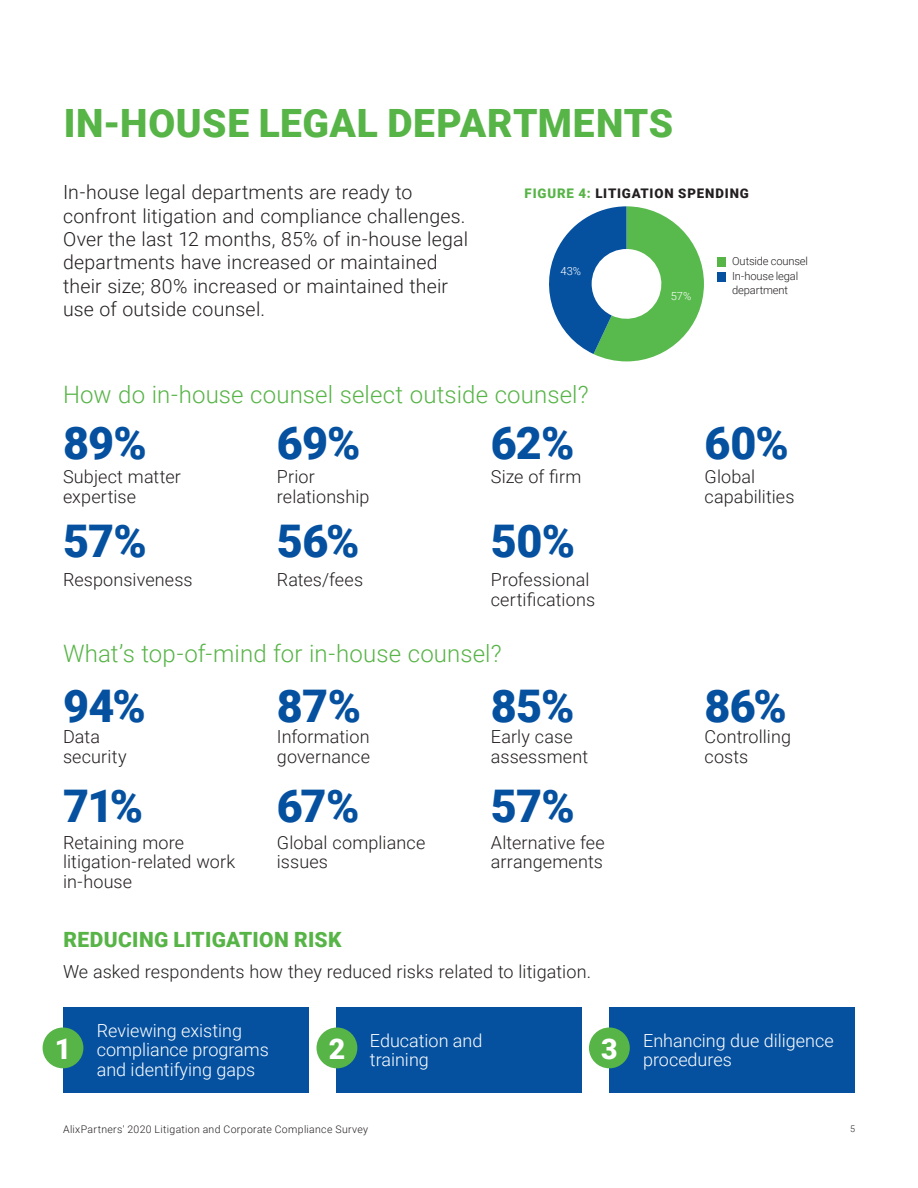
<style>
.page{position:relative;width:918px;height:1188px;background:#fff}
.page>*{position:absolute;margin:0;border:0;box-sizing:border-box;transform-origin:0 0}
.Subheading_1{font:900 45px "Roboto";letter-spacing:-.015em;color:#0551a0}
.Heading_2{font:900 39px "Roboto";letter-spacing:.015em;color:#57b447}
.Body{font:900 28.5px "Roboto";color:#fff}
.Subheading_1-2{font:300 24px "Roboto";letter-spacing:.005em;color:#57b447}
.Heading_2-2{font:900 21px "Roboto";letter-spacing:.015em;color:#57b447}
.Body-2{font:300 19.5px/23.4px "Roboto";letter-spacing:.01em;color:#231f20}
.Subheading_1-3{font:300 18px/19.5px "Roboto";letter-spacing:.005em;color:#231f20}
.Subheading_1-4{font:300 18px/19.5px "Roboto";color:#fff}
.t1{font:900 13.2px "Roboto";letter-spacing:.06em;color:#231f20}
.t2{font:300 11.1px/13.4px "Roboto";letter-spacing:-.015em;color:#231f20}
.t3{font:300 11.1px "Roboto";color:#fff}
.Body-3{font:300 10.5px "Roboto";letter-spacing:.03em;color:#231f20}
.t4{font:300 9px "Roboto";color:#231f20}
.s1{color:#57b447}
</style>
<div class="page">
<div style="left:717px;top:272px;width:9px;height:10px;background:#0551a0"></div>
<div style="left:717px;top:257px;width:9px;height:9px;background:#57b447"></div>
<svg style="left:549px;top:206px;width:155px;height:155px"></svg>
<div style="left:63px;top:1007px;width:246px;height:85px;background:#0551a0"></div>
<div style="left:336px;top:1007px;width:246px;height:85px;background:#0551a0"></div>
<div style="left:609px;top:1007px;width:246px;height:85px;background:#0551a0"></div>
<div style="left:43px;top:1028px;width:40px;height:40px;background:#57b447;border-radius:50%"></div>
<div style="left:317px;top:1028px;width:40px;height:40px;background:#57b447;border-radius:50%"></div>
<div style="left:589px;top:1028px;width:41px;height:40px;background:#57b447;border-radius:50%"></div>
<p class="Heading_2" style="left:64px;top:96px;width:611px">IN-HOUSE LEGAL DEPARTMENTS</p>
<p class="Body-2" style="left:63px;top:180px;width:407px">In-house legal departments are ready to confront litigation and compliance challenges.<br>Over the last 12 months, 85% of in-house legal departments have increased or maintained their size; 80% increased or maintained their use of outside counsel.</p>
<p class="t1" style="left:525px;top:184px;width:226px"><span class="s1">FIGURE 4:</span> LITIGATION SPENDING</p>
<p class="t2" style="left:732px;top:254px;width:77px">Outside counsel</p>
<p class="t3" style="left:560px;top:264px;width:22px">43%</p>
<p class="t2" style="left:732px;top:269px;width:68px">In-house legal department</p>
<p class="t3" style="left:671px;top:288px;width:22px">57%</p>
<p class="Subheading_1-2" style="left:63px;top:377px;width:527px">How do in-house counsel select outside counsel?</p>
<p class="Subheading_1" style="left:63px;top:412px;width:85px">89%</p>
<p class="Subheading_1" style="left:277px;top:412px;width:85px">69%</p>
<p class="Subheading_1" style="left:491px;top:412px;width:85px">62%</p>
<p class="Subheading_1-3" style="left:63px;top:467px;width:120px">Subject matter expertise</p>
<p class="Subheading_1-3" style="left:277px;top:467px;width:94px">Prior relationship</p>
<p class="Subheading_1-3" style="left:491px;top:467px;width:92px">Size of firm</p>
<p class="Subheading_1" style="left:63px;top:509px;width:85px">57%</p>
<p class="Subheading_1" style="left:277px;top:509px;width:84px">56%</p>
<p class="Subheading_1" style="left:491px;top:509px;width:86px">50%</p>
<p class="Subheading_1-3" style="left:63px;top:569px;width:131px">Responsiveness</p>
<p class="Subheading_1-3" style="left:277px;top:569px;width:88px">Rates/fees</p>
<p class="Subheading_1-3" style="left:491px;top:569px;width:106px">Professional certifications</p>
<p class="Subheading_1-2" style="left:63px;top:636px;width:440px">What’s top-of-mind for in-house counsel?</p>
<p class="Subheading_1" style="left:63px;top:674px;width:84px">94%</p>
<p class="Subheading_1" style="left:277px;top:674px;width:86px">87%</p>
<p class="Subheading_1" style="left:491px;top:674px;width:85px">85%</p>
<p class="Subheading_1-3" style="left:63px;top:726px;width:65px">Data security</p>
<p class="Subheading_1-3" style="left:277px;top:726px;width:95px">Information governance</p>
<p class="Subheading_1-3" style="left:491px;top:726px;width:99px">Early case assessment</p>
<p class="Subheading_1" style="left:63px;top:775px;width:82px">71%</p>
<p class="Subheading_1" style="left:277px;top:775px;width:84px">67%</p>
<p class="Subheading_1" style="left:491px;top:775px;width:85px">57%</p>
<p class="Subheading_1-3" style="left:63px;top:832px;width:174px">Retaining more litigation-related work in-house</p>
<p class="Subheading_1-3" style="left:277px;top:832px;width:150px">Global compliance issues</p>
<p class="Subheading_1-3" style="left:491px;top:832px;width:116px">Alternative fee arrangements</p>
<p class="Heading_2-2" style="left:63px;top:925px;width:280px">REDUCING LITIGATION RISK</p>
<p class="Subheading_1-3" style="left:63px;top:961px;width:530px">We asked respondents how they reduced risks related to litigation.</p>
<p class="Subheading_1" style="left:705px;top:412px;width:86px">60%</p>
<p class="Subheading_1-3" style="left:705px;top:467px;width:91px">Global capabilities</p>
<p class="Subheading_1" style="left:705px;top:674px;width:84px">86%</p>
<p class="Subheading_1-3" style="left:705px;top:726px;width:88px">Controlling costs</p>
<p class="Subheading_1-4" style="left:97px;top:1020px;width:174px">Reviewing existing compliance programs and identifying gaps</p>
<p class="Subheading_1-4" style="left:370px;top:1030px;width:114px">Education and training</p>
<p class="Subheading_1-4" style="left:643px;top:1030px;width:192px">Enhancing due diligence procedures</p>
<p class="Body" style="left:55px;top:1029px;width:18px">1</p>
<p class="Body" style="left:329px;top:1029px;width:18px">2</p>
<p class="Body" style="left:601px;top:1029px;width:18px">3</p>
<p class="Body-3" style="left:63px;top:1122px;width:307px">AlixPartners' 2020 Litigation and Corporate Compliance Survey</p>
<p class="t4" style="left:850px;top:1122px;width:6px">5</p>
</div>
